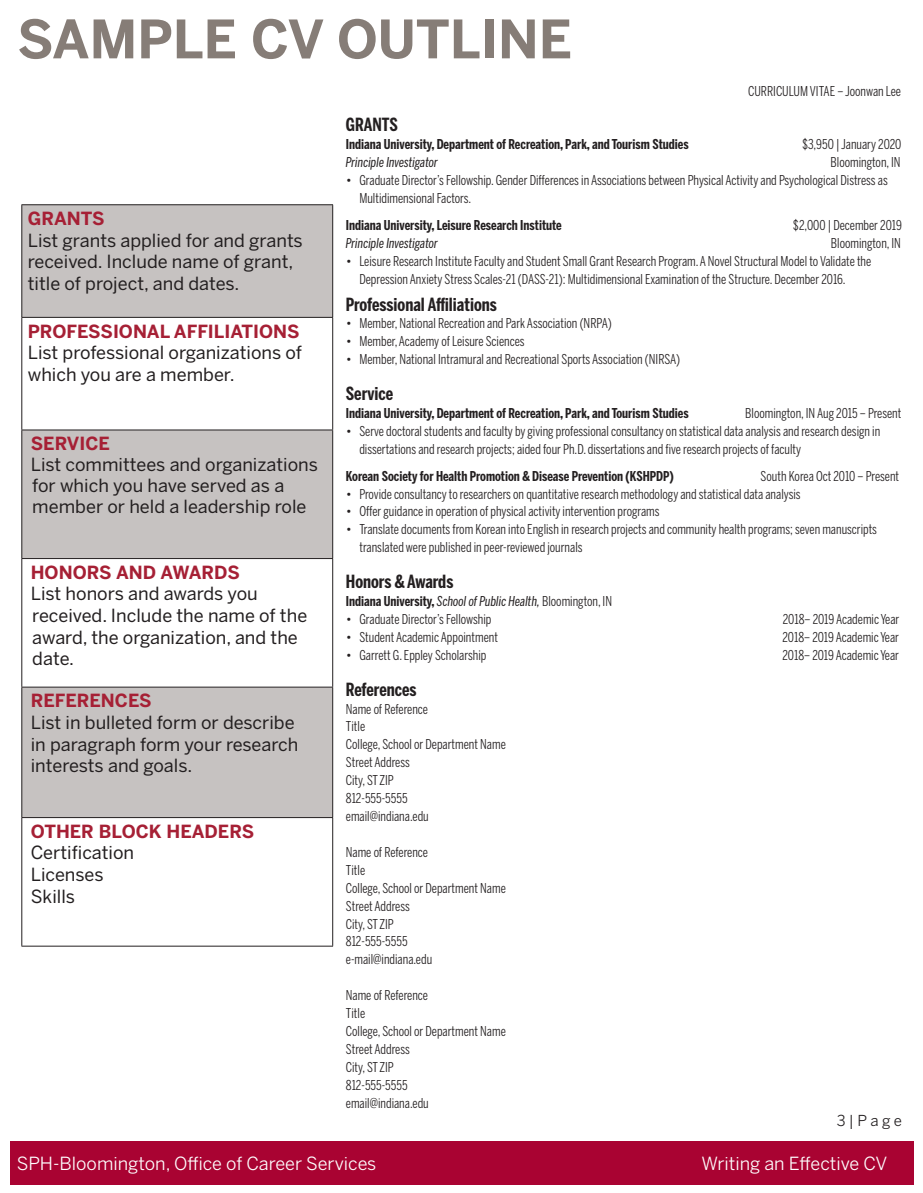
<style>
.page{position:relative;width:923px;height:1193px;background:#fff}
.page>*{position:absolute;margin:0;border:0;box-sizing:border-box;transform-origin:0 0}
.t1{font:700 52.5px "Benton Sans";color:#867d77}
.t2{font:18px/21.6px "Benton Sans";color:#231f20}
.t3{font:700 18px "Benton Sans";color:#a62035}
.t4{font:700 18px "Benton Sans Comp";color:#231f20}
.t5{font:18px "Benton Sans";color:#fff}
.t6{font:15px "Benton Sans";color:#231f20}
.t7{font:13.5px/17.9px "Benton Sans Comp";color:#231f20}
.t8{font:700 13.5px "Benton Sans Comp";color:#231f20}
.t9{font:italic 13.5px "Benton Sans Comp";color:#231f20}
.s1{font-weight:700;font-style:normal}
.s2{font-style:normal}
</style>
<div class="page">
<svg style="left:22px;top:205px;width:310px;height:353px;fill:#c6c2c1"></svg>
<svg style="left:22px;top:559px;width:310px;height:386px"></svg>
<hr style="left:21px;top:204px;width:312px;height:1px;background:#231f20">
<hr style="left:21px;top:205px;width:1px;height:112px;background:#231f20">
<hr style="left:332px;top:205px;width:1px;height:112px;background:#231f20">
<hr style="left:21px;top:317px;width:312px;height:1px;background:#231f20">
<hr style="left:21px;top:318px;width:1px;height:111px;background:#231f20">
<hr style="left:332px;top:318px;width:1px;height:111px;background:#231f20">
<hr style="left:21px;top:429px;width:312px;height:1px;background:#231f20">
<hr style="left:21px;top:430px;width:1px;height:128px;background:#231f20">
<hr style="left:332px;top:430px;width:1px;height:128px;background:#231f20">
<hr style="left:21px;top:558px;width:312px;height:1px;background:#231f20">
<hr style="left:21px;top:559px;width:1px;height:127px;background:#231f20">
<hr style="left:332px;top:559px;width:1px;height:127px;background:#231f20">
<hr style="left:21px;top:686px;width:312px;height:1px;background:#231f20">
<hr style="left:21px;top:687px;width:1px;height:130px;background:#231f20">
<hr style="left:332px;top:687px;width:1px;height:130px;background:#231f20">
<hr style="left:21px;top:817px;width:312px;height:1px;background:#231f20">
<hr style="left:21px;top:818px;width:1px;height:127px;background:#231f20">
<hr style="left:332px;top:818px;width:1px;height:127px;background:#231f20">
<hr style="left:21px;top:945px;width:312px;height:1px;background:#231f20">
<div style="left:10px;top:1141px;width:903px;height:43px;background:#a90332"></div>
<p class="t1" style="left:17px;top:6px;width:556px">SAMPLE CV OUTLINE</p>
<p class="t7" style="left:748px;top:82px;width:154px">CURRICULUM VITAE – Joonwan Lee</p>
<p class="t3" style="left:28px;top:207px;width:78px">GRANTS</p>
<p class="t2" style="left:28px;top:229px;width:276px">List grants applied for and grants received. Include name of grant, title of project, and dates.</p>
<p class="t3" style="left:28px;top:320px;width:273px">PROFESSIONAL AFFILIATIONS</p>
<p class="t2" style="left:28px;top:342px;width:276px">List professional organizations of which you are a member.</p>
<p class="t3" style="left:31px;top:432px;width:81px">SERVICE</p>
<p class="t2" style="left:31px;top:454px;width:289px;line-height:21px">List committees and organizations for which you have served as a member or held a leadership role</p>
<p class="t3" style="left:31px;top:561px;width:210px">HONORS AND AWARDS</p>
<p class="t2" style="left:31px;top:583px;width:278px">List honors and awards you received. Include the name of the award, the organization, and the date.</p>
<p class="t3" style="left:31px;top:689px;width:122px">REFERENCES</p>
<p class="t2" style="left:31px;top:711px;width:269px">List in bulleted form or describe in paragraph form your research interests and goals.</p>
<p class="t3" style="left:31px;top:820px;width:225px">OTHER BLOCK HEADERS</p>
<p class="t2" style="left:31px;top:842px;width:105px">Certification</p>
<p class="t2" style="left:31px;top:863px;width:74px">Licenses</p>
<p class="t2" style="left:31px;top:885px;width:46px">Skills</p>
<p class="t4" style="left:346px;top:114px;width:53px">GRANTS</p>
<p class="t8" style="left:346px;top:136px;width:344px">Indiana University, Department of Recreation, Park, and Tourism Studies</p>
<p class="t7" style="left:802px;top:135px;width:101px">$3,950 | January 2020</p>
<p class="t9" style="left:346px;top:154px;width:94px">Principle Investigator</p>
<p class="t7" style="left:830px;top:153px;width:71px">Bloomington, IN</p>
<p class="t7" style="left:359px;top:171px;width:530px;text-indent:-14px">• Graduate Director’s Fellowship. Gender Differences in Associations between Physical Activity and Psychological Distress as<br>Multidimensional Factors.</p>
<p class="t8" style="left:346px;top:217px;width:217px">Indiana University, Leisure Research Institute</p>
<p class="t7" style="left:792px;top:216px;width:111px">$2,000 | December 2019</p>
<p class="t9" style="left:346px;top:235px;width:94px">Principle Investigator</p>
<p class="t7" style="left:831px;top:234px;width:71px">Bloomington, IN</p>
<p class="t7" style="left:359px;top:252px;width:513px;text-indent:-14px">• Leisure Research Institute Faculty and Student Small Grant Research Program. A Novel Structural Model to Validate the<br>Depression Anxiety Stress Scales-21 (DASS-21): Multidimensional Examination of the Structure. December 2016.</p>
<p class="t4" style="left:346px;top:293px;width:152px">Professional Affiliations</p>
<p class="t7" style="left:346px;top:314px;width:267px">• Member, National Recreation and Park Association (NRPA)</p>
<p class="t7" style="left:346px;top:332px;width:180px">• Member, Academy of Leisure Sciences</p>
<p class="t7" style="left:346px;top:350px;width:336px">• Member, National Intramural and Recreational Sports Association (NIRSA)</p>
<p class="t4" style="left:346px;top:382px;width:49px">Service</p>
<p class="t8" style="left:346px;top:405px;width:344px">Indiana University, Department of Recreation, Park, and Tourism Studies</p>
<p class="t7" style="left:745px;top:404px;width:158px">Bloomington, IN Aug 2015 – Present</p>
<p class="t7" style="left:359px;top:422px;width:522px;text-indent:-14px">• Serve doctoral students and faculty by giving professional consultancy on statistical data analysis and research design in dissertations and research projects; aided four Ph.D. dissertations and five research projects of faculty</p>
<p class="t8" style="left:346px;top:467px;width:329px">Korean Society for Health Promotion &amp; Disease Prevention (KSHPDP)</p>
<p class="t7" style="left:760px;top:466px;width:140px">South Korea Oct 2010 – Present</p>
<p class="t7" style="left:346px;top:484px;width:456px">• Provide consultancy to researchers on quantitative research methodology and statistical data analysis</p>
<p class="t7" style="left:346px;top:502px;width:315px">• Offer guidance in operation of physical activity intervention programs</p>
<p class="t7" style="left:359px;top:520px;width:519px;text-indent:-14px">• Translate documents from Korean into English in research projects and community health programs; seven manuscripts translated were published in peer-reviewed journals</p>
<p class="t4" style="left:346px;top:570px;width:109px">Honors &amp; Awards</p>
<p class="t9" style="left:346px;top:593px;width:268px"><span class="s1">Indiana University,</span> School of Public Health, <span class="s2">Bloomington, IN</span></p>
<p class="t7" style="left:346px;top:610px;width:147px">• Graduate Director’s Fellowship</p>
<p class="t7" style="left:782px;top:610px;width:118px">2018– 2019 Academic Year</p>
<p class="t7" style="left:346px;top:628px;width:154px">• Student Academic Appointment</p>
<p class="t7" style="left:782px;top:628px;width:118px">2018– 2019 Academic Year</p>
<p class="t7" style="left:346px;top:646px;width:142px">• Garrett G. Eppley Scholarship</p>
<p class="t7" style="left:782px;top:646px;width:118px">2018– 2019 Academic Year</p>
<p class="t4" style="left:346px;top:678px;width:72px">References</p>
<p class="t7" style="left:346px;top:699px;width:84px">Name of Reference</p>
<p class="t7" style="left:346px;top:717px;width:21px">Title</p>
<p class="t7" style="left:346px;top:735px;width:161px">College, School or Department Name</p>
<p class="t7" style="left:346px;top:753px;width:65px">Street Address</p>
<p class="t7" style="left:346px;top:771px;width:49px">City, ST ZIP</p>
<p class="t7" style="left:346px;top:789px;width:63px">812-555-5555</p>
<p class="t7" style="left:346px;top:807px;width:84px">email@indiana.edu</p>
<p class="t7" style="left:346px;top:843px;width:84px">Name of Reference</p>
<p class="t7" style="left:346px;top:860px;width:21px">Title</p>
<p class="t7" style="left:346px;top:878px;width:161px">College, School or Department Name</p>
<p class="t7" style="left:346px;top:896px;width:65px">Street Address</p>
<p class="t7" style="left:346px;top:914px;width:49px">City, ST ZIP</p>
<p class="t7" style="left:346px;top:932px;width:63px">812-555-5555</p>
<p class="t7" style="left:346px;top:950px;width:88px">e-mail@indiana.edu</p>
<p class="t7" style="left:346px;top:986px;width:84px">Name of Reference</p>
<p class="t7" style="left:346px;top:1004px;width:21px">Title</p>
<p class="t7" style="left:346px;top:1022px;width:161px">College, School or Department Name</p>
<p class="t7" style="left:346px;top:1039px;width:65px">Street Address</p>
<p class="t7" style="left:346px;top:1057px;width:49px">City, ST ZIP</p>
<p class="t7" style="left:346px;top:1075px;width:63px">812-555-5555</p>
<p class="t7" style="left:346px;top:1093px;width:84px">email@indiana.edu</p>
<p class="t6" style="left:836px;top:1111px;width:67px">3 | P a g e</p>
<p class="t5" style="left:17px;top:1153px;width:361px">SPH-Bloomington, Office of Career Services</p>
<p class="t5" style="left:701px;top:1153px;width:187px">Writing an Effective CV</p>
</div>
